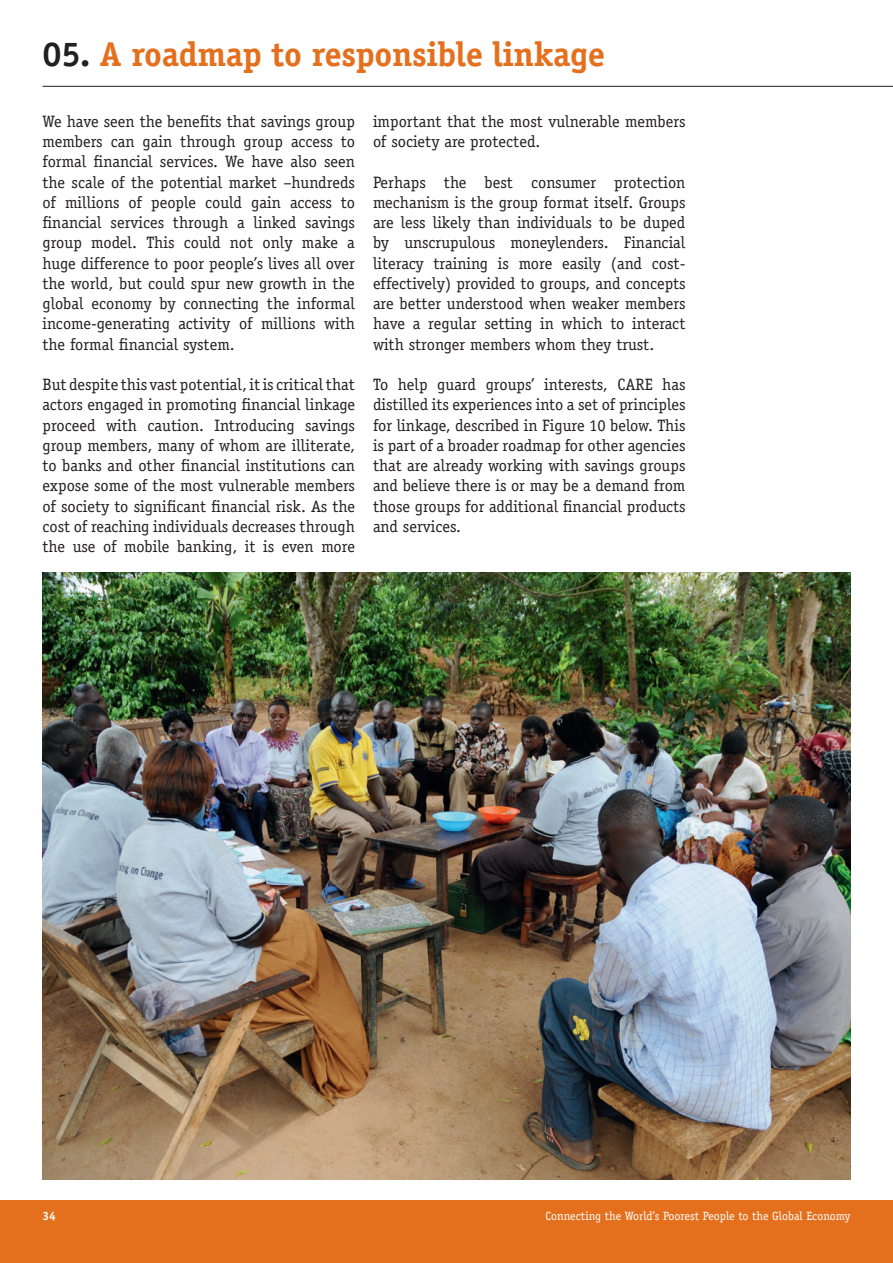
<style>
.page{position:relative;width:893px;height:1263px;background:#fff}
.page>*{position:absolute;margin:0;border:0;box-sizing:border-box;transform-origin:0 0}
.Header_1{font:700 34.5px "Officina Serif";letter-spacing:-.01em;color:#e4701e}
.Body_Copy{font:16.5px/20.2px "Officina Serif";color:#231f20;text-align:justify}
.t1{font:12px "Officina Serif";color:#fff}
.t2{font:700 12px "Officina Serif";color:#fff}
.s1{color:#231f20}
</style>
<div class="page">
<div style="left:0;top:1200px;width:893px;height:63px;background:#e4701e"></div>
<hr style="left:43px;top:86px;width:850px;height:1px;background:#231f20">
<img style="left:43px;top:572px;width:807px;height:608px">
<p class="Header_1" style="left:43px;top:33px;width:564px"><span class="s1">05.</span> A roadmap to responsible linkage</p>
<p class="Body_Copy" style="left:43px;top:111px;width:314px">We have seen the benefits that savings group members can gain through group access to formal financial services. We have also seen the scale of the potential market –hundreds of millions of people could gain access to financial services through a linked savings group model. This could not only make a huge difference to poor people’s lives all over the world, but could spur new growth in the global economy by connecting the informal income-generating activity of millions with the formal financial system.</p>
<p class="Body_Copy" style="left:43px;top:374px;width:314px">But despite this vast potential, it is critical that actors engaged in promoting financial linkage proceed with caution. Introducing savings group members, many of whom are illiterate, to banks and other financial institutions can expose some of the most vulnerable members of society to significant financial risk. As the cost of reaching individuals decreases through the use of mobile banking, it is even more</p>
<p class="Body_Copy" style="left:373px;top:111px;width:314px">important that the most vulnerable members of society are protected.</p>
<p class="Body_Copy" style="left:373px;top:172px;width:314px">Perhaps the best consumer protection mechanism is the group format itself. Groups are less likely than individuals to be duped by unscrupulous moneylenders. Financial literacy training is more easily (and cost&shy;effectively) provided to groups, and concepts are better understood when weaker members have a regular setting in which to interact with stronger members whom they trust.</p>
<p class="Body_Copy" style="left:373px;top:374px;width:314px">To help guard groups’ interests, CARE has distilled its experiences into a set of principles for linkage, described in Figure 10 below. This is part of a broader roadmap for other agencies that are already working with savings groups and believe there is or may be a demand from those groups for additional financial products and services.</p>
<p class="t2" style="left:43px;top:1209px;width:15px">34</p>
<p class="t1" style="left:545px;top:1209px;width:307px">Connecting the World’s Poorest People to the Global Economy</p>
</div>
